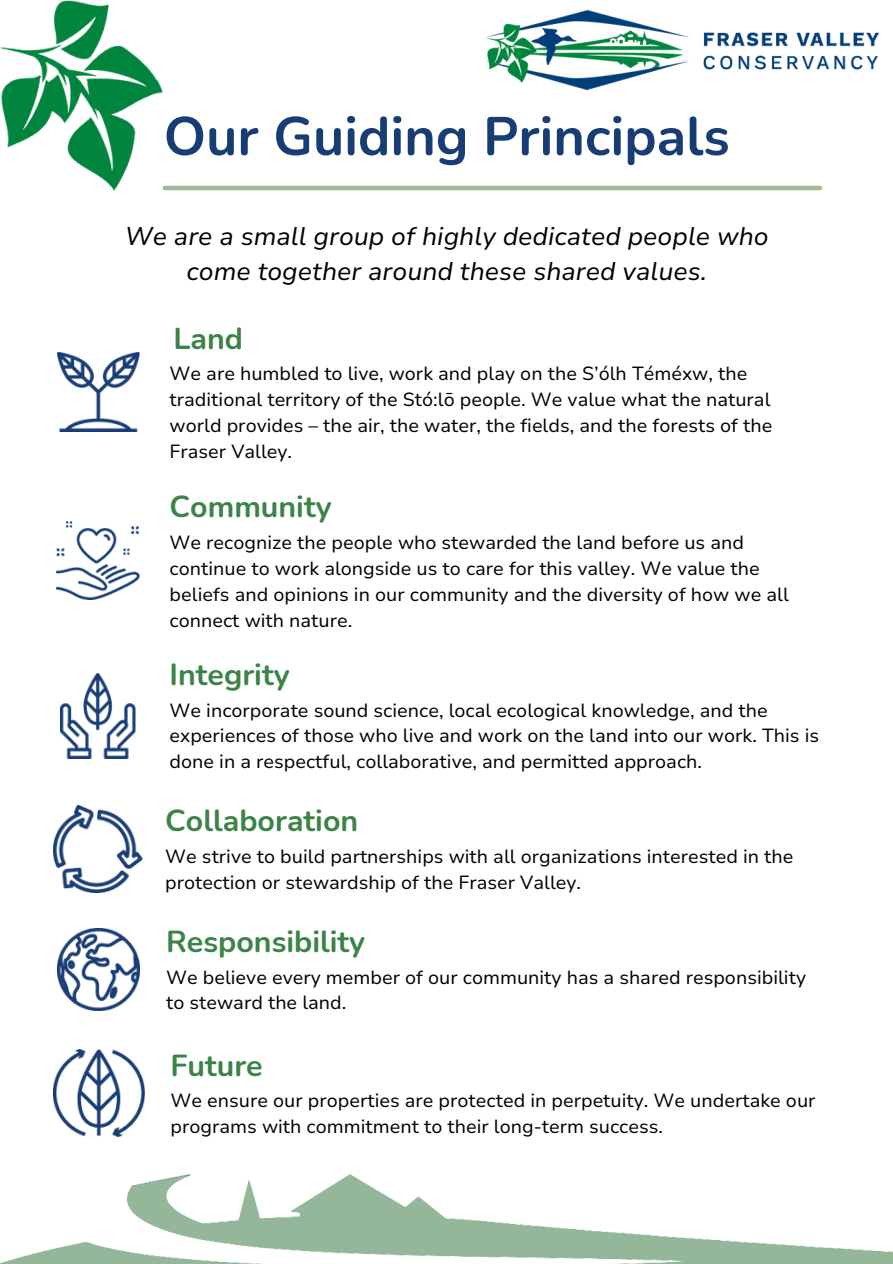
<style>
.page{position:relative;width:893px;height:1264px;background:#fff}
.page>*{position:absolute;margin:0;border:0;box-sizing:border-box;transform-origin:0 0}
.t1{font:700 54px "Nunito";color:#183d75}
.t2{font:700 30.3px "Nunito";color:#3b8347}
.t3{font:italic 25.5px/34.8px "Nunito Sans 10 pt";color:#000;text-align:center}
.t4{font:19.05px/25.8px "Nunito Sans 10 pt";color:#000}
</style>
<div class="page">
<img style="left:485px;top:11px;width:393px;height:78px">
<hr style="left:165px;top:186px;width:655px;height:4px;background:#a4b993">
<img style="left:0;top:0;width:162px;height:190px">
<img style="left:57px;top:928px;width:82px;height:82px">
<img style="left:60px;top:673px;width:76px;height:85px">
<img style="left:58px;top:352px;width:81px;height:80px">
<img style="left:56px;top:522px;width:84px;height:77px">
<img style="left:53px;top:1049px;width:91px;height:87px">
<img style="left:54px;top:805px;width:89px;height:87px">
<img style="left:0;top:1174px;width:892px;height:89px">
<p class="t1" style="left:164px;top:100px;width:567px">Our Guiding Principals</p>
<h1 class="t3" style="left:125px;top:219px;width:645px">We are a small group of highly dedicated people who come together around these shared values.</h1>
<p class="t2" style="left:173px;top:318px;width:71px">Land</p>
<h2 class="t4" style="left:170px;top:361px;width:604px">We are humbled to live, work and play on the S’ólh Téméxw, the traditional territory of the Stó:lō people. We value what the natural world provides – the air, the water, the fields, and the forests of the Fraser Valley.</h2>
<p class="t2" style="left:170px;top:486px;width:163px">Community</p>
<p class="t4" style="left:170px;top:529px;width:620px">We recognize the people who stewarded the land before us and continue to work alongside us to care for this valley. We value the beliefs and opinions in our community and the diversity of how we all connect with nature.</p>
<h2 class="t2" style="left:170px;top:655px;width:121px">Integrity</h2>
<p class="t4" style="left:170px;top:697px;width:651px">We incorporate sound science, local ecological knowledge, and the experiences of those who live and work on the land into our work. This is done in a respectful, collaborative, and permitted approach.</p>
<h2 class="t2" style="left:165px;top:800px;width:194px">Collaboration</h2>
<p class="t4" style="left:165px;top:844px;width:629px">We strive to build partnerships with all organizations interested in the protection or stewardship of the Fraser Valley.</p>
<p class="t2" style="left:166px;top:921px;width:201px">Responsibility</p>
<h2 class="t4" style="left:166px;top:964px;width:641px">We believe every member of our community has a shared responsibility to steward the land.</h2>
<p class="t2" style="left:170px;top:1045px;width:94px">Future</p>
<p class="t4" style="left:170px;top:1087px;width:646px">We ensure our properties are protected in perpetuity. We undertake our programs with commitment to their long-term success.</p>
</div>
